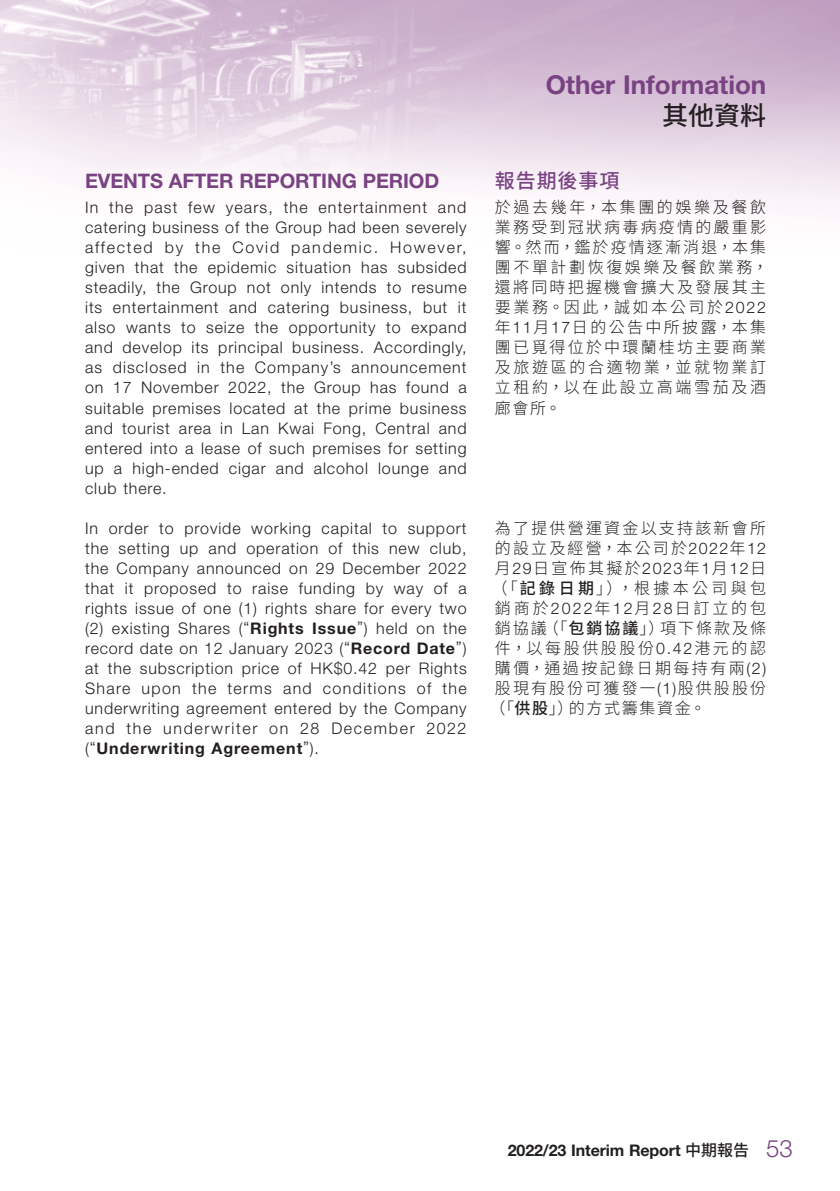
<style>
.page{position:relative;width:840px;height:1191px;background:#fff}
.page>*{position:absolute;margin:0;border:0;box-sizing:border-box;transform-origin:0 0}
.t1{font:700 26px "Helvetica Neue LT Std";color:#794282}
.t2{font:500 26px "Source Han Sans TC";color:#231f20}
.Heading_1{font:700 20px "Helvetica Neue LT Std";letter-spacing:-.005em;color:#794282}
.C_Heading_1{font:500 20px "Source Han Sans TC";letter-spacing:.045em;color:#794282}
.Body_Text{font:300 16px/20px "Helvetica Neue LT Std";letter-spacing:.055em;color:#231f20;text-align:justify}
.Body_Text-2{font:300 16px/20px "Source Han Sans TC";letter-spacing:.145em;color:#231f20}
.t3{font:700 16px "Helvetica Neue LT Std";letter-spacing:-.005em;color:#231f20}
.Body_Text-3{font:300 16px "Source Han Sans TC";letter-spacing:.18em;color:#231f20}
.Body_Text-4{font:300 16px "Source Han Sans TC";letter-spacing:.125em;color:#231f20}
.Body_Text-5{font:300 16px "Source Han Sans TC";letter-spacing:.21em;color:#231f20}
.Body_Text-6{font:300 16px "Source Han Sans TC";letter-spacing:.105em;color:#231f20}
.s1{font-weight:700}
.s2{font-family:"Helvetica Neue LT Std"}
.s3{font-weight:500}
.s4{font-family:"Source Han Sans TC";font-weight:500}
.s5{font-weight:300;font-size:24px;color:#794282}
</style>
<div class="page">
<img style="left:0;top:0;width:839px;height:208px">
<p class="Heading_1" style="left:85px;top:168px;width:355px">EVENTS AFTER REPORTING PERIOD</p>
<p class="Body_Text" style="left:85px;top:197px;width:383px">In the past few years, the entertainment and catering business of the Group had been severely affected by the Covid pandemic. However, given that the epidemic situation has subsided steadily, the Group not only intends to resume its entertainment and catering business, but it also wants to seize the opportunity to expand and develop its principal business. Accordingly, as disclosed in the Company’s announcement on 17 November 2022, the Group has found a suitable premises located at the prime business and tourist area in Lan Kwai Fong, Central and entered into a lease of such premises for setting up a high-ended cigar and alcohol lounge and club there.</p>
<p class="Body_Text" style="left:85px;top:517px;width:383px">In order to provide working capital to support the setting up and operation of this new club, the Company announced on 29 December 2022 that it proposed to raise funding by way of a rights issue of one (1) rights share for every two (2) existing Shares (“<span class="s1">Rights Issue</span>”) held on the record date on 12 January 2023 (“<span class="s1">Record Date</span>”) at the subscription price of HK$0.42 per Rights Share upon the terms and conditions of the underwriting agreement entered by the Company and the underwriter on 28 December 2022 (“<span class="s1">Underwriting Agreement</span>”).</p>
<h1 class="t1" style="left:545px;top:69px;width:222px">Other Information</h1>
<h1 class="t2" style="left:662px;top:101px;width:105px">其他資料</h1>
<p class="C_Heading_1" style="left:494px;top:169px;width:126px">報告期後事項</p>
<p class="Body_Text-2" style="left:494px;top:198px;width:275px">於過去幾年，本集團的娛樂及餐飲業務受到冠狀病毒病疫情的嚴重影響。然而，鑑於疫情逐漸消退，本集團不單計劃恢復娛樂及餐飲業務，還將同時把握機會擴大及發展其主要業務。因此，誠如本公司於<span class="s2">2022</span>年<span class="s2">11</span>月<span class="s2">17</span>日的公告中所披露，本集團已覓得位於中環蘭桂坊主要商業及旅遊區的合適物業，並就物業訂立租約，以在此設立高端雪茄及酒廊會所。</p>
<p class="Body_Text-2" style="left:494px;top:518px;width:272px">為了提供營運資金以支持該新會所</p>
<p class="Body_Text-2" style="left:494px;top:538px;width:272px">的設立及經營，本公司於<span class="s2">2022</span>年<span class="s2">12</span></p>
<p class="Body_Text-2" style="left:494px;top:558px;width:272px">月<span class="s2">29</span>日宣佈其擬於<span class="s2">2023</span>年<span class="s2">1</span>月<span class="s2">12</span>日</p>
<p class="Body_Text-5" style="left:491px;top:578px;width:276px">（「<span class="s3">記錄日期</span>」），根據本公司與包</p>
<p class="Body_Text-3" style="left:494px;top:598px;width:273px">銷商於<span class="s2">2022</span>年<span class="s2">12</span>月<span class="s2">28</span>日訂立的包</p>
<p class="Body_Text-4" style="left:494px;top:618px;width:272px">銷協議（「<span class="s3">包銷協議</span>」）項下條款及條</p>
<p class="Body_Text-2" style="left:494px;top:638px;width:272px">件，以每股供股股份<span class="s2">0.42</span>港元的認</p>
<p class="Body_Text-2" style="left:494px;top:658px;width:272px">購價，通過按記錄日期每持有兩<span class="s2">(2)</span></p>
<p class="Body_Text-2" style="left:494px;top:678px;width:272px">股現有股份可獲發一<span class="s2">(1)</span>股供股股份</p>
<p class="Body_Text-6" style="left:489px;top:698px;width:218px">（「<span class="s3">供股</span>」）的方式籌集資金。</p>
<p class="t3" style="left:507px;top:1139px;width:286px">2022/23 Interim Report <span class="s4">中期報告</span> <span class="s5">53</span></p>
</div>
